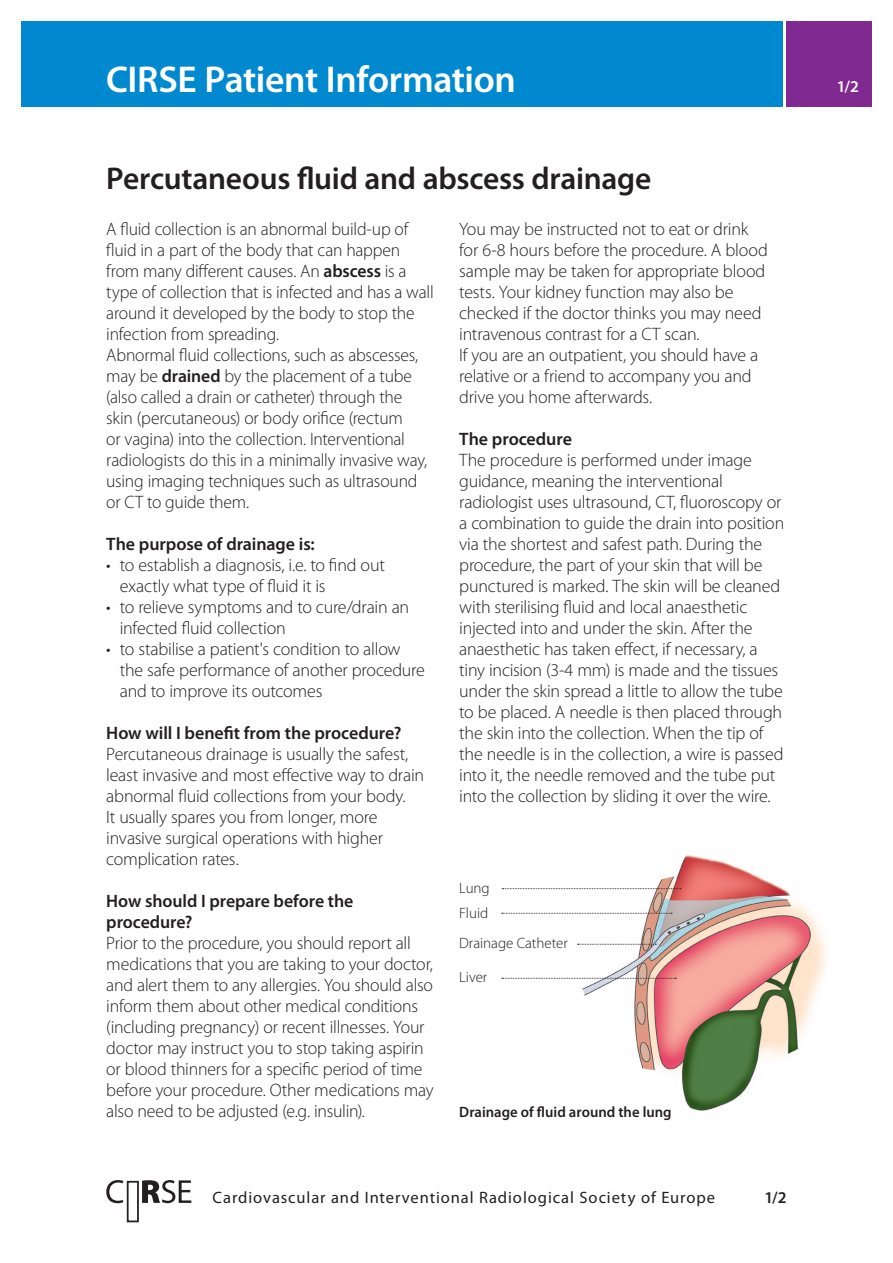
<style>
.page{position:relative;width:893px;height:1263px;background:#fff}
.page>*{position:absolute;margin:0;border:0;box-sizing:border-box;transform-origin:0 0}
.t1{font:600 37.5px "Myriad Pro";letter-spacing:-.01em;color:#fff}
.t2{font:600 31.5px "Myriad Pro";letter-spacing:-.01em;color:#231f20}
.t3{font:300 18px/21px "Myriad Pro";letter-spacing:-.01em;color:#231f20}
.t4{font:600 18px/21px "Myriad Pro";letter-spacing:-.005em;color:#231f20}
.t5{font:16.5px "Myriad Pro";letter-spacing:.055em;color:#231f20}
.t6{font:600 16.5px "Myriad Pro";color:#231f20}
.t7{font:600 16.5px "Myriad Pro";color:#fff}
.t8{font:300 15px/25.5px "Myriad Pro";letter-spacing:-.005em;color:#231f20}
.t9{font:600 15px "Myriad Pro";color:#231f20}
.s1{font-weight:600}
</style>
<div class="page">
<div style="left:127px;top:1181px;width:12px;height:41px;background:#fff;border:2px solid #231f20"></div>
<svg style="left:106px;top:1180px;width:85px;height:23px"></svg>
<img style="left:523px;top:855px;width:303px;height:256px">
<svg style="left:502px;top:888px;width:179px;height:1px"></svg>
<svg style="left:577px;top:944px;width:79px;height:1px"></svg>
<svg style="left:502px;top:913px;width:170px;height:1px"></svg>
<svg style="left:502px;top:978px;width:174px;height:1px"></svg>
<div style="left:21px;top:21px;width:761px;height:85px;background:#0089cf"></div>
<div style="left:787px;top:21px;width:85px;height:85px;background:#802990"></div>
<h1 class="t1" style="left:106px;top:59px;width:411px">CIRSE Patient Information</h1>
<h2 class="t2" style="left:106px;top:161px;width:546px">Percutaneous fluid and abscess drainage</h2>
<p class="t3" style="left:106px;top:218px;width:329px">A fluid collection is an abnormal build-up of fluid in a part of the body that can happen from many different causes. An <span class="s1">abscess</span> is a type of collection that is infected and has a wall around it developed by the body to stop the infection from spreading.<br>Abnormal fluid collections, such as abscesses, may be <span class="s1">drained</span> by the placement of a tube (also called a drain or catheter) through the<br>skin (percutaneous) or body orifice (rectum<br>or vagina) into the collection. Interventional radiologists do this in a minimally invasive way, using imaging techniques such as ultrasound or CT to guide them.</p>
<p class="t4" style="left:106px;top:533px;width:210px">The purpose of drainage is:</p>
<p class="t3" style="left:120px;top:554px;width:267px;text-indent:-13px">• to establish a diagnosis, i.e. to find out exactly what type of fluid it is</p>
<p class="t3" style="left:120px;top:596px;width:291px;text-indent:-13px">• to relieve symptoms and to cure/drain an infected fluid collection</p>
<p class="t3" style="left:120px;top:638px;width:307px;text-indent:-13px">• to stabilise a patient's condition to allow the safe performance of another procedure and to improve its outcomes</p>
<p class="t4" style="left:106px;top:722px;width:297px">How will I benefit from the procedure?</p>
<p class="t3" style="left:106px;top:743px;width:319px">Percutaneous drainage is usually the safest, least invasive and most effective way to drain abnormal fluid collections from your body.<br>It usually spares you from longer, more invasive surgical operations with higher complication rates.</p>
<p class="t4" style="left:106px;top:890px;width:248px">How should I prepare before the procedure?</p>
<p class="t3" style="left:106px;top:932px;width:329px">Prior to the procedure, you should report all medications that you are taking to your doctor, and alert them to any allergies. You should also inform them about other medical conditions (including pregnancy) or recent illnesses. Your doctor may instruct you to stop taking aspirin or blood thinners for a specific period of time before your procedure. Other medications may also need to be adjusted (e.g. insulin).</p>
<p class="t3" style="left:459px;top:218px;width:310px">You may be instructed not to eat or drink for 6-8 hours before the procedure. A blood sample may be taken for appropriate blood tests. Your kidney function may also be checked if the doctor thinks you may need intravenous contrast for a CT scan.<br>If you are an outpatient, you should have a relative or a friend to accompany you and drive you home afterwards.</p>
<p class="t4" style="left:459px;top:428px;width:114px">The procedure</p>
<p class="t3" style="left:459px;top:449px;width:327px">The procedure is performed under image guidance, meaning the interventional radiologist uses ultrasound, CT, fluoroscopy or a combination to guide the drain into position via the shortest and safest path. During the procedure, the part of your skin that will be punctured is marked. The skin will be cleaned with sterilising fluid and local anaesthetic injected into and under the skin. After the anaesthetic has taken effect, if necessary, a tiny incision (3-4 mm) is made and the tissues under the skin spread a little to allow the tube to be placed. A needle is then placed through the skin into the collection. When the tip of the needle is in the collection, a wire is passed into it, the needle removed and the tube put into the collection by sliding it over the wire.</p>
<p class="t8" style="left:459px;top:875px;width:32px">Lung<br>Fluid</p>
<p class="t8" style="left:459px;top:930px;width:110px">Drainage Catheter</p>
<p class="t8" style="left:459px;top:964px;width:30px">Liver</p>
<p class="t9" style="left:459px;top:1104px;width:214px">Drainage of fluid around the lung</p>
<p class="t5" style="left:213px;top:1188px;width:504px">Cardiovascular and Interventional Radiological Society of Europe</p>
<p class="t6" style="left:764px;top:1188px;width:24px">1/2</p>
<p class="t7" style="left:837px;top:77px;width:24px">1/2</p>
</div>
